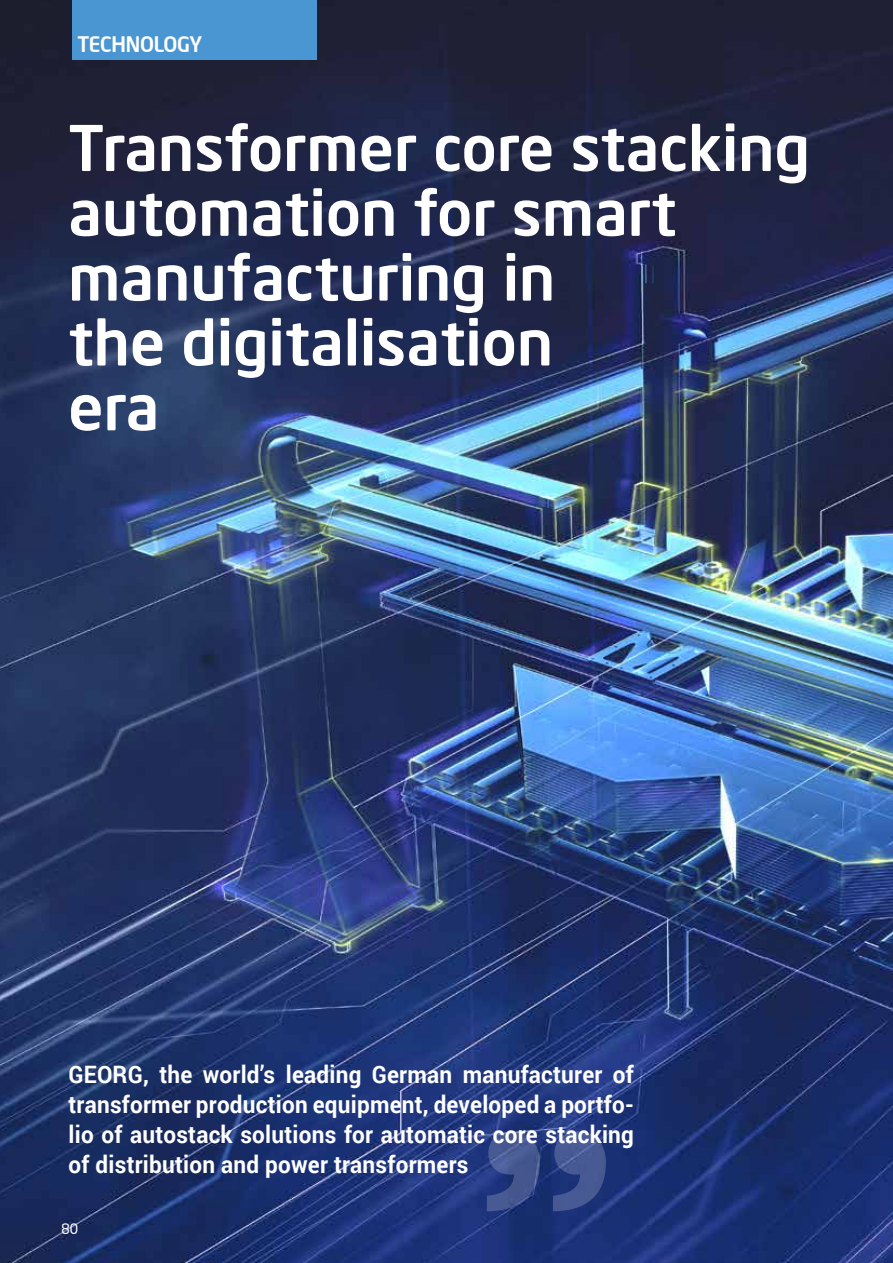
<style>
.page{position:relative;width:893px;height:1263px;background:#fff}
.page>*{position:absolute;margin:0;border:0;box-sizing:border-box;transform-origin:0 0}
.t1{font:500 62.1px/64.8px "Neo Sans Intel";letter-spacing:.01em;color:#fff}
.t2{font:700 24px/30px "Roboto";letter-spacing:.01em;color:#fff;text-align:justify;scale:.94 1}
.t3{font:500 21px "Neo Sans Intel";letter-spacing:-.01em;color:#fff}
.t4{font:14.25px "Neo Sans Intel";color:#fff}
</style>
<div class="page">
<img style="left:0;top:0;width:893px;height:1263px">
<svg style="left:487px;top:1131px;width:119px;height:80px;background:#374b88"></svg>
<div style="left:72px;top:0;width:245px;height:60px;background:#4a96d2"></div>
<p class="t3" style="left:77px;top:31px;width:126px">TECHNOLOGY</p>
<h1 class="t1" style="left:69px;top:114px;width:743px">Transformer core stacking automation for smart manufacturing in<br>the digitalisation<br>era</h1>
<p class="t2" style="left:69px;top:1058px;width:603px">GEORG, the world’s leading German manufacturer of transformer production equipment, developed a portfo&shy;lio of autostack solutions for automatic core stacking of distribution and power transformers</p>
<p class="t4" style="left:61px;top:1220px;width:18px">80</p>
</div>
